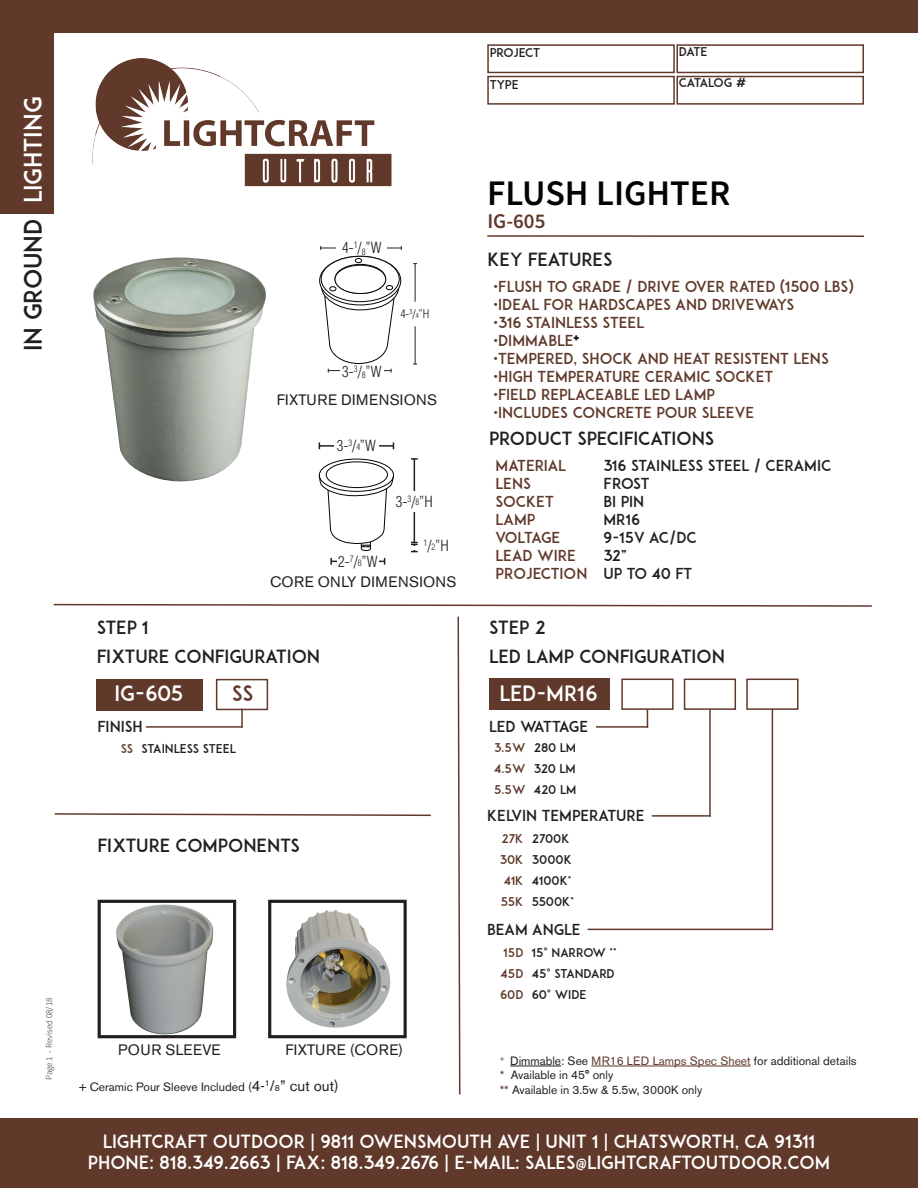
<style>
.page{position:relative;width:918px;height:1188px;background:#fff}
.page>*{position:absolute;margin:0;border:0;box-sizing:border-box;transform-origin:0 0}
.t1{font:600 36px "Source Sans Pro";color:#040503}
.t2{font:24px "ADAM.CGPRO";color:#231f20}
.t3{font:21px "ADAM.CGPRO";color:#fff}
.t4{font:600 21px "Source Sans Pro";color:#60392b}
.t5{font:21px "ADAM.CGPRO";color:#60392b}
.t6{font:18px/21.6px "ADAM.CGPRO";color:#fff;text-align:center}
.t7{font:18px "ADAM.CGPRO";color:#231f20}
.t8{font:15px/18px "ADAM.CGPRO";color:#60392b}
.t9{font:15px/18px "ADAM.CGPRO";color:#231f20}
.t10{font:15px "Akzidenz Grotesk BE";letter-spacing:.02em;color:#231f20}
.t11{font:300 condensed 15px "Helvetica LT Std";color:#231f20}
.t12{font:15px "ADAM.CGPRO";letter-spacing:-.035em;color:#231f20}
.t13{font:12px/14.4px "Akzidenz Grotesk BE";color:#231f20}
.t14{font:12px/21px "ADAM.CGPRO";color:#231f20}
.t15{font:12px/21px "ADAM.CGPRO";color:#60392b;text-align:justify}
.t16{font:12px "ADAM.CGPRO";letter-spacing:-.025em;color:#231f20}
.t17{font:300 condensed 11.7px "Helvetica LT Std";color:#231f20}
.t18{font:300 9px "Source Sans Pro";color:#231f20}
.s1{color:#fff}
.s2{font-size:6.9px}
.s3{font-size:8.7px}
.s4{color:#60392b}
.s5{font-size:15px}
</style>
<div class="page">
<div style="left:487px;top:44px;width:188px;height:29px;border:2px solid #60392b"></div>
<div style="left:487px;top:76px;width:188px;height:29px;border:2px solid #60392b"></div>
<div style="left:676px;top:44px;width:188px;height:29px;border:2px solid #60392b"></div>
<div style="left:676px;top:76px;width:188px;height:29px;border:2px solid #60392b"></div>
<svg style="left:574px;top:335px;width:5px;height:6px"></svg>
<div style="left:0;top:1119px;width:918px;height:69px;background:#60392b"></div>
<svg style="left:457px;top:616px;width:4px;height:479px"></svg>
<div style="left:0;top:0;width:918px;height:32px;background:#60392b"></div>
<div style="left:0;top:0;width:54px;height:214px;background:#60392b"></div>
<svg style="left:53px;top:603px;width:819px;height:4px"></svg>
<svg style="left:54px;top:813px;width:377px;height:4px"></svg>
<hr style="left:487px;top:235px;width:377px;height:2px;background:#60392b">
<img style="left:92px;top:58px;width:300px;height:129px">
<img style="left:93px;top:258px;width:173px;height:224px">
<svg style="left:319px;top:459px;width:75px;height:32px"></svg>
<div style="left:319px;top:459px;width:75px;height:33px;border:1px solid #040503;border-radius:50%"></div>
<div style="left:326px;top:462px;width:61px;height:26px;background:#fff;border-radius:50%"></div>
<div style="left:326px;top:462px;width:62px;height:26px;border:1px solid #040503;border-radius:50%"></div>
<svg style="left:319px;top:475px;width:75px;height:76px"></svg>
<hr style="left:319px;top:445px;width:74px;height:2px;background:#231f20">
<div style="left:334px;top:437px;width:45px;height:17px;background:#fff"></div>
<hr style="left:414px;top:459px;width:1px;height:84px;background:#231f20">
<svg style="left:411px;top:458px;width:7px;height:2px"></svg>
<div style="left:394px;top:491px;width:41px;height:20px;background:#fff"></div>
<hr style="left:331px;top:561px;width:54px;height:1px;background:#231f20">
<svg style="left:330px;top:558px;width:2px;height:7px"></svg>
<div style="left:337px;top:554px;width:42px;height:15px;background:#fff"></div>
<svg style="left:411px;top:542px;width:7px;height:10px"></svg>
<div style="left:321px;top:256px;width:78px;height:46px;border:1px solid #040503;border-radius:50%"></div>
<svg style="left:335px;top:264px;width:51px;height:29px"></svg>
<div style="left:335px;top:264px;width:51px;height:30px;border:1px solid #040503;border-radius:50%"></div>
<div style="left:335px;top:265px;width:51px;height:28px;background:#fff;border-radius:50%"></div>
<div style="left:335px;top:265px;width:51px;height:29px;border:1px solid #040503;border-radius:50%"></div>
<svg style="left:355px;top:258px;width:7px;height:5px"></svg>
<hr style="left:321px;top:248px;width:33px;height:1px;background:#231f20">
<hr style="left:368px;top:248px;width:33px;height:1px;background:#231f20">
<hr style="left:415px;top:264px;width:1px;height:38px;background:#231f20">
<hr style="left:415px;top:326px;width:1px;height:38px;background:#231f20">
<div style="left:337px;top:243px;width:50px;height:12px;background:#fff"></div>
<svg style="left:322px;top:283px;width:77px;height:90px"></svg>
<div style="left:340px;top:366px;width:44px;height:17px;background:#fff"></div>
<img style="left:116px;top:905px;width:98px;height:129px">
<div style="left:98px;top:900px;width:138px;height:138px;border:3px solid #231f20"></div>
<img style="left:286px;top:910px;width:105px;height:118px">
<div style="left:268px;top:900px;width:139px;height:138px;border:3px solid #231f20"></div>
<div style="left:621px;top:679px;width:53px;height:31px;border:2px solid #60392b"></div>
<div style="left:684px;top:679px;width:52px;height:31px;border:2px solid #60392b"></div>
<div style="left:489px;top:679px;width:121px;height:31px;background:#60392b"></div>
<svg style="left:647px;top:709px;width:1px;height:17px"></svg>
<hr style="left:596px;top:726px;width:52px;height:2px;background:#60392b">
<hr style="left:709px;top:709px;width:2px;height:108px;background:#60392b">
<hr style="left:652px;top:815px;width:59px;height:2px;background:#60392b">
<div style="left:746px;top:679px;width:53px;height:31px;border:2px solid #60392b"></div>
<hr style="left:772px;top:709px;width:1px;height:221px;background:#60392b">
<hr style="left:588px;top:929px;width:184px;height:1px;background:#60392b">
<hr style="left:510px;top:1066px;width:51px;height:1px;background:#231f20">
<hr style="left:591px;top:1066px;width:160px;height:1px;background:#60392b">
<div style="left:97px;top:679px;width:106px;height:31px;background:#60392b"></div>
<div style="left:216px;top:679px;width:52px;height:31px;border:2px solid #60392b"></div>
<svg style="left:241px;top:709px;width:2px;height:17px"></svg>
<hr style="left:146px;top:726px;width:97px;height:2px;background:#60392b">
<h2 class="t2" style="left:18px;top:351px;width:256px;rotate:-90deg">IN GROUND <span class="s1">LIGHTING</span></h2>
<p class="t18" style="left:44px;top:1080px;width:84px;rotate:-90deg">Page 1 - Revised 08/18</p>
<p class="t14" style="left:490px;top:42px;width:52px">PROJECT</p>
<p class="t14" style="left:490px;top:74px;width:30px">TYPE</p>
<p class="t14" style="left:679px;top:41px;width:30px">DATE</p>
<p class="t16" style="left:679px;top:75px;width:69px">CATALOG #</p>
<h1 class="t1" style="left:487px;top:170px;width:245px">FLUSH LIGHTER</h1>
<p class="t11" style="left:342px;top:239px;width:41px">4-<sup>1</sup>/<sub>8</sub>”W</p>
<p class="t11" style="left:342px;top:362px;width:41px">3-<sup>3</sup>/<sub>8</sub>”W</p>
<p class="t17" style="left:400px;top:306px;width:30px">4-<sup>3</sup>/<span class="s2">4</span>”H</p>
<p class="t10" style="left:277px;top:391px;width:162px">FIXTURE DIMENSIONS</p>
<p class="t11" style="left:337px;top:436px;width:41px">3-<sup>3</sup>/<span class="s3">4</span>”W</p>
<p class="t11" style="left:338px;top:552px;width:41px">2-<sup>7</sup>/<span class="s3">8</span>”W</p>
<p class="t11" style="left:396px;top:492px;width:38px">3-<sup>3</sup>/<span class="s3">8</span>”H</p>
<p class="t11" style="left:424px;top:537px;width:27px"><sup>1</sup>/<span class="s3">2</span>”H</p>
<p class="t7" style="left:97px;top:617px;width:53px">STEP 1</p>
<p class="t10" style="left:270px;top:573px;width:188px">CORE ONLY DIMENSIONS</p>
<p class="t7" style="left:97px;top:646px;width:225px">FIXTURE CONFIGURATION</p>
<h3 class="t3" style="left:115px;top:681px;width:70px">IG-605</h3>
<h3 class="t5" style="left:232px;top:681px;width:23px">SS</h3>
<p class="t9" style="left:98px;top:718px;width:47px">FINISH</p>
<p class="t14" style="left:121px;top:738px;width:117px"><span class="s4">SS</span> STAINLESS STEEL</p>
<p class="t7" style="left:98px;top:834px;width:204px">FIXTURE COMPONENTS</p>
<p class="t10" style="left:118px;top:1041px;width:104px">POUR SLEEVE</p>
<p class="t10" style="left:286px;top:1041px;width:119px">FIXTURE (CORE)</p>
<p class="t13" style="left:79px;top:1079px;width:262px">+ Ceramic Pour Sleeve Included (<span class="s5">4-</span><sup>1</sup><span class="s5">/</span><span class="s3">8</span><span class="s5">”</span> <span class="s5">cut out)</span></p>
<h3 class="t4" style="left:487px;top:208px;width:60px">IG-605</h3>
<p class="t7" style="left:487px;top:248px;width:127px">KEY FEATURES</p>
<p class="t8" style="left:494px;top:277px;width:362px">•FLUSH TO GRADE / DRIVE OVER RATED (1500 LBS)</p>
<p class="t8" style="left:494px;top:295px;width:302px">•IDEAL FOR HARDSCAPES AND DRIVEWAYS</p>
<p class="t8" style="left:494px;top:313px;width:152px">•316 STAINLESS STEEL</p>
<p class="t8" style="left:494px;top:331px;width:87px">•DIMMABLE<sup>+</sup></p>
<p class="t8" style="left:494px;top:349px;width:337px">•TEMPERED, SHOCK AND HEAT RESISTENT LENS</p>
<p class="t8" style="left:494px;top:367px;width:281px">•HIGH TEMPERATURE CERAMIC SOCKET</p>
<p class="t8" style="left:494px;top:385px;width:223px">•FIELD REPLACEABLE LED LAMP</p>
<p class="t8" style="left:494px;top:403px;width:262px">•INCLUDES CONCRETE POUR SLEEVE</p>
<p class="t7" style="left:489px;top:427px;width:227px">PRODUCT SPECIFICATIONS</p>
<p class="t8" style="left:496px;top:457px;width:93px">MATERIAL<br>LENS<br>SOCKET<br>LAMP<br>VOLTAGE<br>LEAD WIRE<br>PROJECTION</p>
<p class="t7" style="left:489px;top:617px;width:58px">STEP 2</p>
<p class="t9" style="left:603px;top:457px;width:229px">316 STAINLESS STEEL / CERAMIC<br>FROST<br>BI PIN<br>MR16<br>9-15V AC/DC<br>32”<br>UP TO 40 FT</p>
<p class="t7" style="left:489px;top:646px;width:237px">LED LAMP CONFIGURATION</p>
<h3 class="t3" style="left:499px;top:681px;width:100px">LED-MR16</h3>
<p class="t12" style="left:489px;top:718px;width:100px">LED WATTAGE</p>
<p class="t15" style="left:494px;top:737px;width:33px">3.5W 4.5W 5.5W</p>
<p class="t14" style="left:534px;top:737px;width:44px;text-align:justify">280 LM 320 LM 420 LM</p>
<p class="t15" style="left:500px;top:828px;width:25px;text-align:center">27K<br>30K<br>41K<br>55K</p>
<p class="t14" style="left:532px;top:828px;width:44px">2700K<br>3000K<br>4100K*<br>5500K*</p>
<p class="t9" style="left:487px;top:806px;width:159px">KELVIN TEMPERATURE</p>
<p class="t9" style="left:487px;top:920px;width:95px">BEAM ANGLE</p>
<p class="t15" style="left:500px;top:942px;width:25px">15D 45D 60D</p>
<p class="t14" style="left:532px;top:942px;width:86px">15° NARROW **<br>45° STANDARD<br>60° WIDE</p>
<p class="t13" style="left:500px;top:1053px;width:358px"><sup>+</sup> Dimmable: See <span class="s4">MR16 LED Lamps Spec Sheet</span> for additional details <span class="s4">*</span> Available in 45° only<br><span class="s4">**</span> Available in 3.5w &amp; 5.5w, 3000K only</p>
<p class="t6" style="left:88px;top:1130px;width:744px">LIGHTCRAFT OUTDOOR | 9811 OWENSMOUTH AVE | UNIT 1 | CHATSWORTH, CA 91311<br>PHONE: 818.349.2663 | FAX: 818.349.2676 | E-MAIL: SALES@LIGHTCRAFTOUTDOOR.COM</p>
</div>
